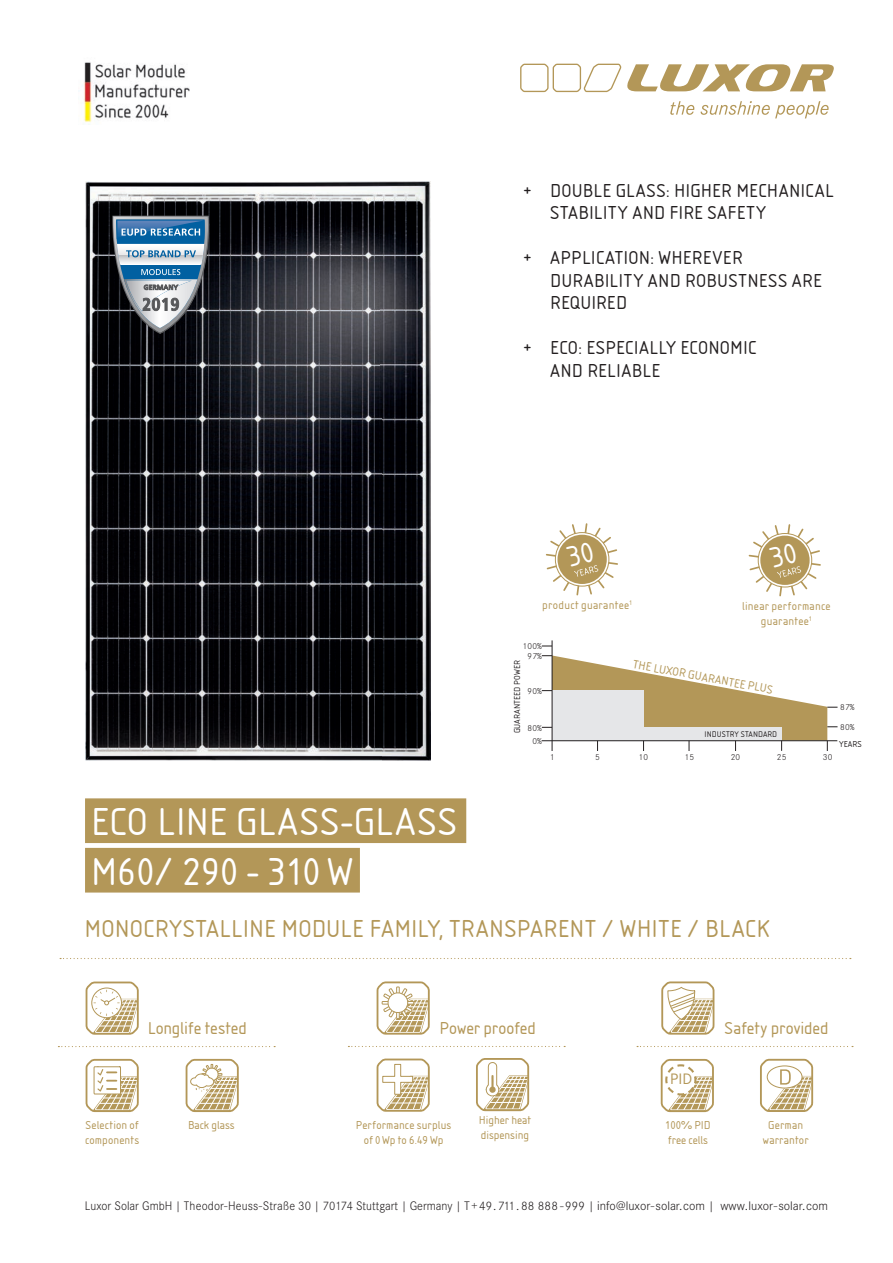
<style>
.page{position:relative;width:893px;height:1263px;background:#fff}
.page>*{position:absolute;margin:0;border:0;box-sizing:border-box;transform-origin:0 0}
.t1{font:40.5px/49.5px "Isonorm D";letter-spacing:.015em;color:#fff}
.t2{font:25.5px "Isonorm D";letter-spacing:.02em;color:#b39758}
.t3{font:19.5px/22.5px "Isonorm D";letter-spacing:.02em;color:#231f20}
.t4{font:18px "Isonorm D";color:#b39758}
.t5{font:15.75px "Corporate S";color:#b39758}
.t6{font:300 12.9px "Corporate S";color:#231f20;scale:.95 1}
.t7{font:12.45px "Isonorm D";color:#b39758}
.t8{font:12px/15px "Isonorm D";letter-spacing:.015em;color:#b39758}
.t9{font:300 9px "Corporate S";letter-spacing:.01em;color:#231f20}
.t10{font:9px "Isonorm D";letter-spacing:.01em;color:#231f20}
.t11{font:8.55px "Isonorm D";letter-spacing:.01em;color:#231f20}
.s1{font-size:12.75px}
</style>
<div class="page">
<svg style="left:58px;top:1046px;width:217px;height:1px"></svg>
<svg style="left:85px;top:981px;width:54px;height:54px"></svg>
<svg style="left:85px;top:1058px;width:54px;height:54px"></svg>
<svg style="left:637px;top:1046px;width:216px;height:1px"></svg>
<svg style="left:661px;top:981px;width:54px;height:54px"></svg>
<svg style="left:760px;top:1058px;width:54px;height:54px"></svg>
<svg style="left:348px;top:1046px;width:217px;height:1px"></svg>
<svg style="left:376px;top:981px;width:54px;height:54px"></svg>
<svg style="left:376px;top:1058px;width:54px;height:54px"></svg>
<hr style="left:552px;top:640px;width:1px;height:111px;background:#231f20">
<svg style="left:185px;top:1058px;width:54px;height:54px"></svg>
<svg style="left:476px;top:1058px;width:54px;height:54px"></svg>
<svg style="left:660px;top:1059px;width:54px;height:54px"></svg>
<svg style="left:542px;top:655px;width:295px;height:96px"></svg>
<svg style="left:520px;top:64px;width:101px;height:28px"></svg>
<svg style="left:670px;top:101px;width:24px;height:14px"></svg>
<svg style="left:701px;top:101px;width:128px;height:17px"></svg>
<svg style="left:627px;top:64px;width:207px;height:27px"></svg>
<img style="left:86px;top:182px;width:344px;height:578px">
<svg style="left:60px;top:958px;width:791px;height:1px"></svg>
<img style="left:82px;top:62px;width:107px;height:61px">
<div style="left:85px;top:798px;width:381px;height:45px;background:#b39758"></div>
<div style="left:85px;top:848px;width:275px;height:44px;background:#b39758"></div>
<svg style="left:112px;top:216px;width:97px;height:118px"></svg>
<svg style="left:546px;top:523px;width:72px;height:73px"></svg>
<svg style="left:748px;top:524px;width:73px;height:73px"></svg>
<h3 class="t3" style="left:550px;top:179px;width:285px;text-indent:-27px">+ DOUBLE GLASS: HIGHER MECHANICAL<br>STABILITY AND FIRE SAFETY</h3>
<h3 class="t3" style="left:550px;top:247px;width:273px;text-indent:-27px">+ APPLICATION: WHEREVER<br>DURABILITY AND ROBUSTNESS ARE<br>REQUIRED</h3>
<h3 class="t3" style="left:550px;top:337px;width:207px;text-indent:-27px">+ ECO: ESPECIALLY ECONOMIC<br>AND RELIABLE</h3>
<p class="t8" style="left:542px;top:597px;width:91px">product guarantee<sup>1</sup></p>
<p class="t8" style="left:742px;top:598px;width:90px;text-align:center">linear performance guarantee<sup>1</sup></p>
<h1 class="t1" style="left:91px;top:798px;width:367px">ECO LINE GLASS-GLASS<br>M60/ 290 - 310 W</h1>
<p class="t9" style="left:523px;top:640px;width:21px">100%</p>
<p class="t9" style="left:528px;top:649px;width:16px">97%</p>
<p class="t10" style="left:512px;top:733px;width:75px;rotate:-90deg">GUARANTEED POWER</p>
<p class="t9" style="left:528px;top:684px;width:16px">90%</p>
<p class="t9" style="left:528px;top:721px;width:16px">80%</p>
<p class="t9" style="left:532px;top:735px;width:11px">0%</p>
<p class="t7" style="left:635px;top:656px;width:144px;rotate:11deg">THE LUXOR GUARANTEE PLUS</p>
<p class="t11" style="left:705px;top:729px;width:74px">INDUSTRY STANDARD</p>
<p class="t9" style="left:840px;top:701px;width:16px">87%</p>
<p class="t9" style="left:840px;top:720px;width:16px">80%</p>
<p class="t10" style="left:839px;top:739px;width:24px">YEARS</p>
<p class="t9" style="left:550px;top:750px;width:6px">1</p>
<p class="t9" style="left:595px;top:750px;width:6px">5</p>
<p class="t9" style="left:639px;top:750px;width:11px">10</p>
<p class="t9" style="left:685px;top:750px;width:11px">15</p>
<p class="t9" style="left:731px;top:750px;width:11px">20</p>
<p class="t9" style="left:823px;top:750px;width:11px">30</p>
<p class="t9" style="left:777px;top:750px;width:11px">25</p>
<h2 class="t2" style="left:84px;top:914px;width:687px">MONOCRYSTALLINE MODULE FAMILY, TRANSPARENT / WHITE / BLACK</h2>
<h3 class="t4" style="left:148px;top:1018px;width:101px">Longlife tested</h3>
<h3 class="t4" style="left:439px;top:1017px;width:98px">Power proofed</h3>
<h3 class="t4" style="left:725px;top:1017px;width:105px">Safety provided</h3>
<h3 class="t5" style="left:670px;top:1067px;width:24px">PID</h3>
<p class="t8" style="left:188px;top:1118px;width:48px">Back glass</p>
<p class="t8" style="left:479px;top:1113px;width:54px">Higher heat dispensing</p>
<p class="t8" style="left:85px;top:1118px;width:56px">Selection of components</p>
<p class="t8" style="left:665px;top:1118px;width:47px">100% PID free cells</p>
<p class="t8" style="left:763px;top:1118px;width:47px;text-align:center">German warrantor</p>
<p class="t8" style="left:356px;top:1118px;width:97px;text-align:center">Performance surplus of 0 Wp to 6.49 Wp</p>
<p class="t6" style="left:85px;top:1196px;width:784px">Luxor Solar GmbH | Theodor-Heuss-Straße 30 | <span class="s1">70174</span> Stuttgart | Germany | T +<span class="s1">49.711.88 888 - 999</span> | info@luxor-solar.com | www.luxor-solar.com</p>
</div>
